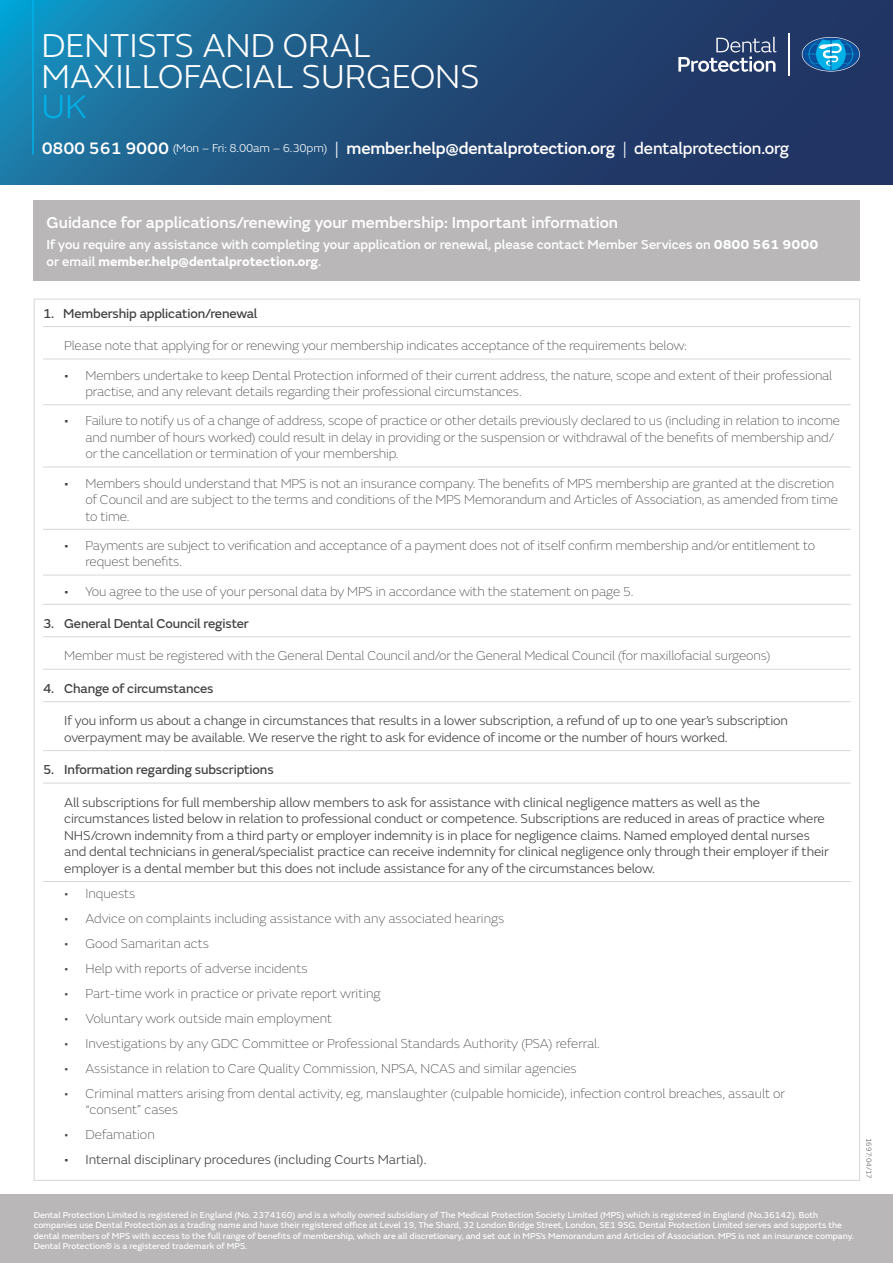
<style>
.page{position:relative;width:893px;height:1263px;background:#fff}
.page>*{position:absolute;margin:0;border:0;box-sizing:border-box;transform-origin:0 0}
.t1{font:300 34.5px/30.5px "FS Emeric";color:#fff}
.t2{font:300 34.5px "FS Emeric";color:#00b1e8}
.t3{font:500 17.25px "FS Emeric";letter-spacing:-.01em;color:#fff}
.t4{font:500 16.5px "FS Emeric";color:#fff}
.t5{font:100 13.5px/16.5px "FS Emeric";letter-spacing:-.01em;color:#414042}
.t6{font:300 13.5px/16.5px "FS Emeric";letter-spacing:-.01em;color:#414042}
.t7{font:500 13.5px/16.5px "FS Emeric";color:#fff}
.t8{font:13.5px "FS Emeric Core";letter-spacing:-.01em;color:#414042}
.t9{font:9px/10.5px "FS Emeric Core";color:#fff}
.t10{font:300 7.5px "FS Emeric";color:#58595b}
.s1{font-weight:300;font-size:12px}
.s2{font-weight:300}
.s3{font-family:"FS Emeric Core";font-weight:400}
.s4{font-weight:700}
</style>
<div class="page">
<svg style="left:0;top:0;width:893px;height:185px;background:#1f517f"></svg>
<hr style="left:32px;top:0;width:2px;height:155px;background:#00b1e8">
<svg style="left:802px;top:37px;width:58px;height:35px;background:#2a7cb1"></svg>
<hr style="left:788px;top:33px;width:2px;height:43px;background:#fff">
<svg style="left:678px;top:37px;width:98px;height:35px;background:#54678a"></svg>
<hr style="left:43px;top:326px;width:808px;height:1px;background:#d5d7d8">
<hr style="left:43px;top:359px;width:808px;height:1px;background:#d5d7d8">
<hr style="left:43px;top:404px;width:808px;height:1px;background:#d5d7d8">
<hr style="left:43px;top:467px;width:808px;height:1px;background:#d5d7d8">
<hr style="left:43px;top:529px;width:808px;height:1px;background:#d5d7d8">
<hr style="left:43px;top:575px;width:808px;height:1px;background:#d5d7d8">
<hr style="left:43px;top:604px;width:808px;height:1px;background:#d5d7d8">
<hr style="left:43px;top:636px;width:808px;height:1px;background:#d5d7d8">
<hr style="left:43px;top:669px;width:808px;height:1px;background:#d5d7d8">
<hr style="left:43px;top:701px;width:808px;height:1px;background:#d5d7d8">
<hr style="left:43px;top:750px;width:808px;height:1px;background:#d5d7d8">
<hr style="left:43px;top:783px;width:808px;height:1px;background:#d5d7d8">
<hr style="left:43px;top:881px;width:808px;height:1px;background:#d5d7d8">
<div style="left:34px;top:201px;width:826px;height:80px;background:#b9b7b7"></div>
<div style="left:0;top:1195px;width:893px;height:68px;background:#b9b7b7"></div>
<h1 class="t1" style="left:41px;top:29px;width:440px">DENTISTS AND ORAL<br>MAXILLOFACIAL SURGEONS</h1>
<h1 class="t2" style="left:41px;top:83px;width:47px">UK</h1>
<p class="t3" style="left:42px;top:135px;width:749px">0800 561 9000 <span class="s1">(Mon – Fri: 8.00am – 6.30pm)</span> <span class="s2">|</span> member.help@dentalprotection.org <span class="s2">|</span> <span class="s3">dentalprotection.org</span></p>
<p class="t4" style="left:47px;top:211px;width:573px">Guidance for applications/renewing your membership: Important information</p>
<p class="t7" style="left:47px;top:235px;width:773px">If you require any assistance with completing your application or renewal, please contact Member Services on <span class="s4">0800 561 9000 </span>or email <span class="s4">member.help@dentalprotection.org</span>.</p>
<p class="t8" style="left:43px;top:303px;width:216px">1. Membership application/renewal</p>
<p class="t5" style="left:64px;top:337px;width:624px">Please note that applying for or renewing your membership indicates acceptance of the requirements below:</p>
<p class="t5" style="left:86px;top:366px;width:748px;text-indent:-21px"><span class="s2">•</span> Members undertake to keep Dental Protection informed of their current address, the nature, scope and extent of their professional practise, and any relevant details regarding their professional circumstances.</p>
<p class="t5" style="left:86px;top:412px;width:756px;text-indent:-21px"><span class="s2">•</span> Failure to notify us of a change of address, scope of practice or other details previously declared to us (including in relation to income and number of hours worked) could result in delay in providing or the suspension or withdrawal of the benefits of membership and/ or the cancellation or termination of your membership.</p>
<p class="t5" style="left:86px;top:474px;width:754px;text-indent:-21px"><span class="s2">•</span> Members should understand that MPS is not an insurance company. The benefits of MPS membership are granted at the discretion of Council and are subject to the terms and conditions of the MPS Memorandum and Articles of Association, as amended from time to time.</p>
<p class="t5" style="left:86px;top:537px;width:731px;text-indent:-21px"><span class="s2">•</span> Payments are subject to verification and acceptance of a payment does not of itself confirm membership and/or entitlement to request benefits.</p>
<p class="t5" style="left:64px;top:582px;width:571px"><span class="s2">•</span> You agree to the use of your personal data by MPS in accordance with the statement on page 5.</p>
<p class="t8" style="left:43px;top:614px;width:207px">3. General Dental Council register</p>
<p class="t5" style="left:64px;top:647px;width:708px">Member must be registered with the General Dental Council and/or the General Medical Council (for maxillofacial surgeons)</p>
<p class="t8" style="left:43px;top:678px;width:172px">4. Change of circumstances</p>
<p class="t6" style="left:64px;top:712px;width:725px">If you inform us about a change in circumstances that results in a lower subscription, a refund of up to one year’s subscription overpayment may be available. We reserve the right to ask for evidence of income or the number of hours worked.</p>
<p class="t8" style="left:43px;top:760px;width:232px">5. Information regarding subscriptions</p>
<p class="t6" style="left:64px;top:793px;width:766px">All subscriptions for full membership allow members to ask for assistance with clinical negligence matters as well as the circumstances listed below in relation to professional conduct or competence. Subscriptions are reduced in areas of practice where NHS/crown indemnity from a third party or employer indemnity is in place for negligence claims. Named employed dental nurses and dental technicians in general/specialist practice can receive indemnity for clinical negligence only through their employer if their employer is a dental member but this does not include assistance for any of the circumstances below.</p>
<p class="t5" style="left:64px;top:885px;width:73px">• Inquests</p>
<p class="t5" style="left:64px;top:910px;width:442px">• Advice on complaints including assistance with any associated hearings</p>
<p class="t5" style="left:64px;top:935px;width:146px">• Good Samaritan acts</p>
<p class="t5" style="left:64px;top:960px;width:245px">• Help with reports of adverse incidents</p>
<p class="t5" style="left:64px;top:985px;width:318px">• Part-time work in practice or private report writing</p>
<p class="t5" style="left:64px;top:1010px;width:270px">• Voluntary work outside main employment</p>
<p class="t5" style="left:64px;top:1035px;width:537px">• Investigations by any GDC Committee or Professional Standards Authority (PSA) referral.</p>
<p class="t5" style="left:64px;top:1060px;width:514px">• Assistance in relation to Care Quality Commission, NPSA, NCAS and similar agencies</p>
<p class="t5" style="left:86px;top:1085px;width:701px;text-indent:-21px">• Criminal matters arising from dental activity, eg, manslaughter (culpable homicide), infection control breaches, assault or “consent” cases</p>
<p class="t5" style="left:64px;top:1126px;width:92px">• Defamation</p>
<p class="t6" style="left:64px;top:1151px;width:364px">• Internal disciplinary procedures (including Courts Martial).</p>
<p class="t10" style="left:874px;top:1138px;width:43px;rotate:90deg">1697:04/17</p>
<p class="t9" style="left:34px;top:1209px;width:821px">Dental Protection Limited is registered in England (No. 2374160) and is a wholly owned subsidiary of The Medical Protection Society Limited (MPS) which is registered in England (No.36142). Both companies use Dental Protection as a trading name and have their registered office at Level 19, The Shard, 32 London Bridge Street, London, SE1 9SG. Dental Protection Limited serves and supports the dental members of MPS with access to the full range of benefits of membership, which are all discretionary, and set out in MPS’s Memorandum and Articles of Association. MPS is not an insurance company.<br>Dental Protection® is a registered trademark of MPS.</p>
</div>
